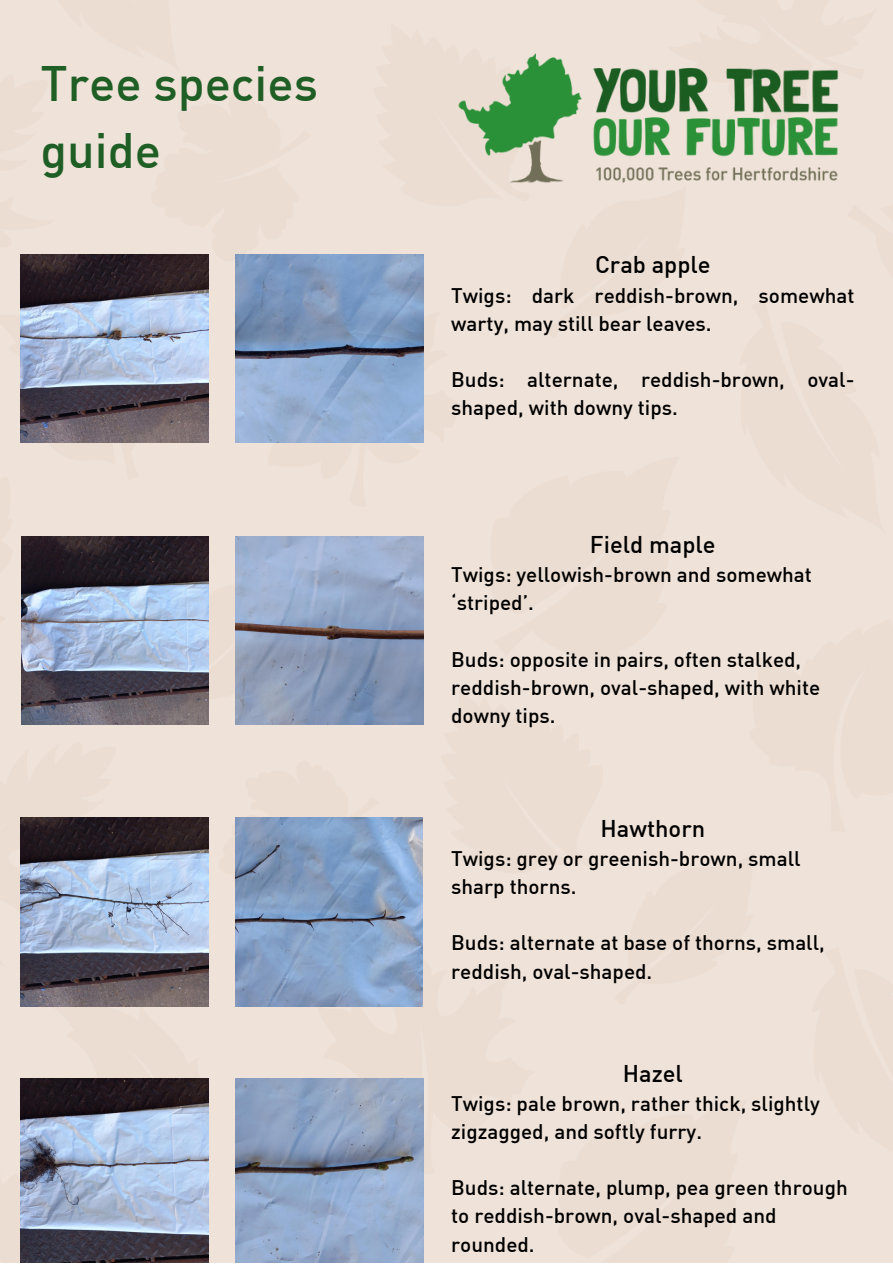
<style>
.page{position:relative;width:893px;height:1264px;background:#fff}
.page>*{position:absolute;margin:0;border:0;box-sizing:border-box;transform-origin:0 0}
.t1{font:500 48.75px "DIN";color:#1f5e24}
.t2{font:500 23.7px "DIN";color:#000}
.t3{font:500 20.7px/28px "DIN";color:#000}
</style>
<div class="page">
<div style="left:0;top:0;width:892px;height:1262px;background:#efe3d9"></div>
<img style="left:446px;top:33px;width:413px;height:180px">
<img style="left:20px;top:254px;width:188px;height:189px">
<img style="left:235px;top:254px;width:189px;height:188px">
<img style="left:21px;top:536px;width:187px;height:188px">
<img style="left:20px;top:817px;width:188px;height:189px">
<img style="left:20px;top:1078px;width:188px;height:184px">
<img style="left:235px;top:536px;width:189px;height:188px">
<img style="left:235px;top:817px;width:188px;height:189px">
<img style="left:235px;top:1078px;width:189px;height:184px">
<p class="t1" style="left:40px;top:66px;width:279px">Tree species</p>
<p class="t1" style="left:40px;top:133px;width:122px">guide</p>
<p class="t2" style="left:595px;top:256px;width:117px">Crab apple</p>
<p class="t3" style="left:451px;top:283px;width:405px">Twigs: dark reddish-brown, somewhat warty, may still bear leaves.</p>
<p class="t3" style="left:451px;top:368px;width:405px">Buds: alternate, reddish-brown, oval&shy;shaped, with downy tips.</p>
<p class="t2" style="left:590px;top:536px;width:127px">Field maple</p>
<p class="t3" style="left:451px;top:563px;width:362px">Twigs: yellowish-brown and somewhat ‘striped’.</p>
<p class="t3" style="left:451px;top:647px;width:370px">Buds: opposite in pairs, often stalked, reddish-brown, oval-shaped, with white downy tips.</p>
<p class="t2" style="left:600px;top:819px;width:106px">Hawthorn</p>
<p class="t3" style="left:451px;top:846px;width:351px">Twigs: grey or greenish-brown, small sharp thorns.</p>
<p class="t3" style="left:451px;top:931px;width:375px">Buds: alternate at base of thorns, small, reddish, oval-shaped.</p>
<p class="t2" style="left:622px;top:1064px;width:62px">Hazel</p>
<p class="t3" style="left:451px;top:1091px;width:370px">Twigs: pale brown, rather thick, slightly zigzagged, and softly furry.</p>
<p class="t3" style="left:451px;top:1176px;width:398px">Buds: alternate, plump, pea green through to reddish-brown, oval-shaped and rounded.</p>
</div>
